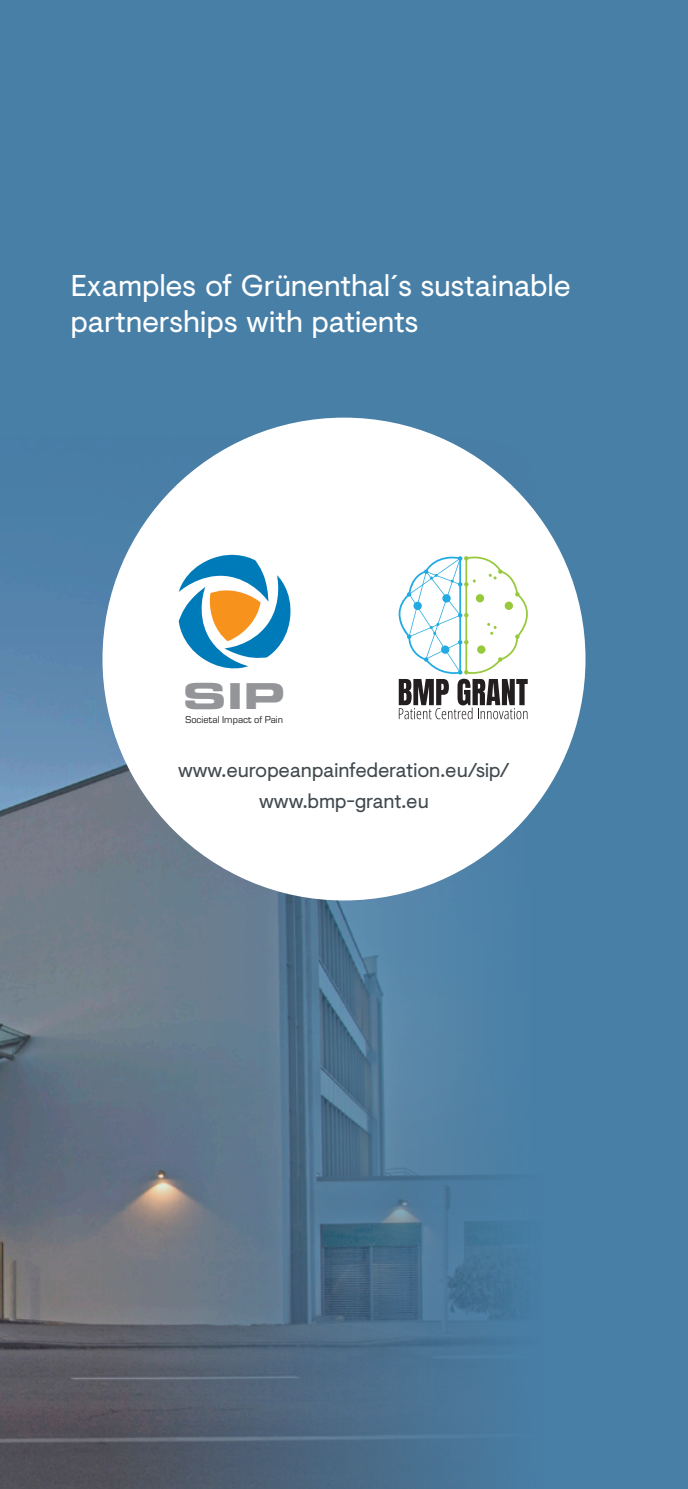
<style>
.page{position:relative;width:688px;height:1489px;background:#fff}
.page>*{position:absolute;margin:0;border:0;box-sizing:border-box;transform-origin:0 0}
.t1{font:35.75px "Eurostile Bold Extended Two";color:#939598;scale:1.18 1}
.t2{font:30px/36px "Visuelt";letter-spacing:-.005em;color:#fff}
.t3{font:20px/31px "Visuelt";letter-spacing:-.01em;color:#41494e;text-align:center}
.t4{font:10.25px "Eurostile T";color:#231f20}
</style>
<div class="page">
<div style="left:0;top:0;width:687px;height:1488px;background:#487fa7"></div>
<img style="left:0;top:438px;width:572px;height:1050px">
<div style="left:102px;top:417px;width:483px;height:483px;background:#fff;border-radius:50%"></div>
<svg style="left:179px;top:554px;width:112px;height:115px"></svg>
<svg style="left:398px;top:556px;width:130px;height:163px"></svg>
<p class="t2" style="left:71px;top:267px;width:501px">Examples of Grünenthal´s sustainable partnerships with patients</p>
<p class="t1" style="left:183px;top:671px;width:88px">SIP</p>
<p class="t4" style="left:185px;top:714px;width:99px">Societal Impact of Pain</p>
<p class="t3" style="left:178px;top:754px;width:333px">www.europeanpainfederation.eu/sip/ www.bmp-grant.eu</p>
</div>
